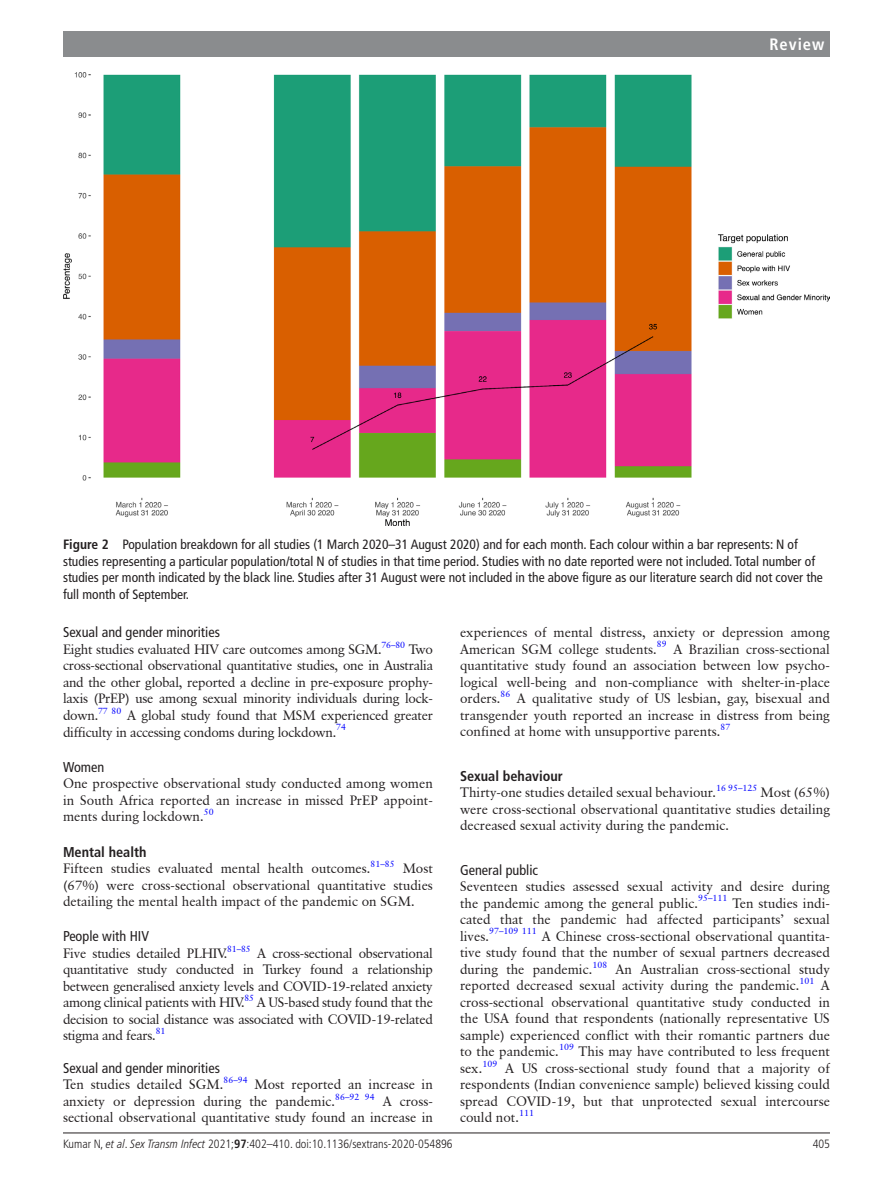
<style>
.page{position:relative;width:893px;height:1191px;background:#fff}
.page>*{position:absolute;margin:0;border:0;box-sizing:border-box;transform-origin:0 0}
.t1{font:700 condensed 16.5px "Frutiger LT Pro";letter-spacing:.055em;color:#fff}
.t2{font:condensed 14.25px "Frutiger LT Pro";color:#231f20}
.t3{font:700 condensed 14.25px "Frutiger LT Pro";color:#231f20}
.t4{font:13.5px/16.5px "Classical Garamond BT";color:#231f20;text-align:justify}
.t5{font:condensed 13.5px/16.5px "Frutiger LT Pro";color:#231f20}
.t6{font:13.5px "Classical Garamond BT";letter-spacing:-.02em;color:#231f20}
.t7{font:300 condensed 12px "Frutiger LT Pro";color:#231f20}
.t8{font:9px "Classical Garamond BT";color:#00f}
.s1{font-weight:700}
.s2{font-size:13.5px;color:#231f20}
.s3{font-style:italic}
</style>
<div class="page">
<hr style="left:63px;top:1132px;width:767px;height:1px;background:#231f20">
<div style="left:63px;top:31px;width:767px;height:25px;background:#8a8c8e"></div>
<img style="left:63px;top:72px;width:767px;height:453px">
<p class="t1" style="left:769px;top:34px;width:56px">Review</p>
<p class="t5" style="left:63px;top:536px;width:761px"><span class="s1">Figure 2</span> Population breakdown for all studies (1 March 2020–31 August 2020) and for each month. Each colour within a bar represents: N of studies representing a particular population/total N of studies in that time period. Studies with no date reported were not included. Total number of studies per month indicated by the black line. Studies after 31 August were not included in the above figure as our literature search did not cover the full month of September.</p>
<p class="t2" style="left:63px;top:624px;width:158px">Sexual and gender minorities</p>
<p class="t6" style="left:63px;top:641px;width:320px">Eight studies evaluated HIV care outcomes among SGM.</p>
<p class="t8" style="left:381px;top:639px;width:25px">76–80</p>
<p class="t4" style="left:63px;top:641px;width:372px;text-indent:346px">Two cross-sectional observational quantitative studies, one in Australia and the other global, reported a decline in pre-exposure prophy&shy;laxis (PrEP) use among sexual minority individuals during lock&shy;down.<sup>77</sup> <sup>80</sup> A global study found that MSM experienced greater difficulty in accessing condoms during lockdown.<sup>74</sup></p>
<p class="t2" style="left:63px;top:758px;width:43px">Women</p>
<p class="t4" style="left:63px;top:775px;width:371px">One prospective observational study conducted among women in South Africa reported an increase in missed PrEP appoint&shy;ments during lockdown.<sup>50</sup></p>
<p class="t3" style="left:63px;top:843px;width:85px">Mental health</p>
<p class="t4" style="left:63px;top:860px;width:309px">Fifteen studies evaluated mental health outcomes.</p>
<p class="t8" style="left:371px;top:858px;width:26px">81–85</p>
<p class="t4" style="left:63px;top:860px;width:371px;text-indent:340px">Most (67%) were cross-sectional observational quantitative studies detailing the mental health impact of the pandemic on SGM.</p>
<p class="t2" style="left:63px;top:928px;width:87px">People with HIV</p>
<p class="t6" style="left:63px;top:944px;width:166px">Five studies detailed PLHIV.</p>
<p class="t8" style="left:227px;top:943px;width:25px">81–85</p>
<p class="t4" style="left:63px;top:944px;width:372px;text-indent:194px">A cross-sectional observational quantitative study conducted in Turkey found a relationship between generalised anxiety levels and COVID-19-related anxiety among clinical patients with HIV.<sup>85</sup> A US-based study found that the decision to social distance was associated with COVID-19-related stigma and fears.<sup>81</sup></p>
<p class="t2" style="left:63px;top:1059px;width:158px">Sexual and gender minorities</p>
<p class="t4" style="left:63px;top:1076px;width:371px">Ten studies detailed SGM.<sup>86–94</sup> Most reported an increase in anxiety or depression during the pandemic.<sup>86–92</sup> <sup>94</sup> A cross&shy;sectional observational quantitative study found an increase in</p>
<p class="t4" style="left:460px;top:624px;width:371px">experiences of mental distress, anxiety or depression among American SGM college students.<sup>89</sup> A Brazilian cross-sectional quantitative study found an association between low psycho&shy;logical well-being and non-compliance with shelter-in-place orders.<sup>86</sup> A qualitative study of US lesbian, gay, bisexual and transgender youth reported an increase in distress from being confined at home with unsupportive parents.<sup>87</sup></p>
<p class="t3" style="left:460px;top:767px;width:104px">Sexual behaviour</p>
<p class="t4" style="left:460px;top:784px;width:258px">Thirty-one studies detailed sexual behaviour.</p>
<p class="t8" style="left:716px;top:782px;width:43px">16 95–125</p>
<p class="t4" style="left:460px;top:784px;width:371px;text-indent:301px">Most (65%) were cross-sectional observational quantitative studies detailing decreased sexual activity during the pandemic.</p>
<p class="t2" style="left:460px;top:861px;width:80px">General public</p>
<p class="t4" style="left:460px;top:878px;width:371px">Seventeen studies assessed sexual activity and desire during the pandemic among the general public.<sup>95–111</sup> Ten studies indi&shy;cated that the pandemic had affected participants’ sexual</p>
<p class="t8" style="left:460px;top:925px;width:78px"><span class="s2">lives.</span>97–109 111</p>
<p class="t4" style="left:460px;top:927px;width:371px;text-indent:82px">A Chinese cross-sectional observational quantita&shy;tive study found that the number of sexual partners decreased during the pandemic.<sup>108</sup></p>
<p class="t4" style="left:460px;top:960px;width:371px;text-indent:156px">An Australian cross-sectional study reported decreased sexual activity during the pandemic.<sup>101</sup></p>
<p class="t4" style="left:460px;top:977px;width:371px;text-indent:361px">A cross-sectional observational quantitative study conducted in the USA found that respondents (nationally representative US sample) experienced conflict with their romantic partners due to the pandemic.<sup>109</sup> This may have contributed to less frequent sex.<sup>109</sup> A US cross-sectional study found that a majority of respondents (Indian convenience sample) believed kissing could spread COVID-19, but that unprotected sexual intercourse could not.<sup>111</sup></p>
<p class="t7" style="left:63px;top:1136px;width:391px">Kumar N, <span class="s3">et al</span>. <span class="s3">Sex Transm Infect</span> 2021;<span class="s1">97</span>:402–410. doi:10.1136/sextrans-2020-054896</p>
<p class="t7" style="left:813px;top:1136px;width:19px">405</p>
</div>
